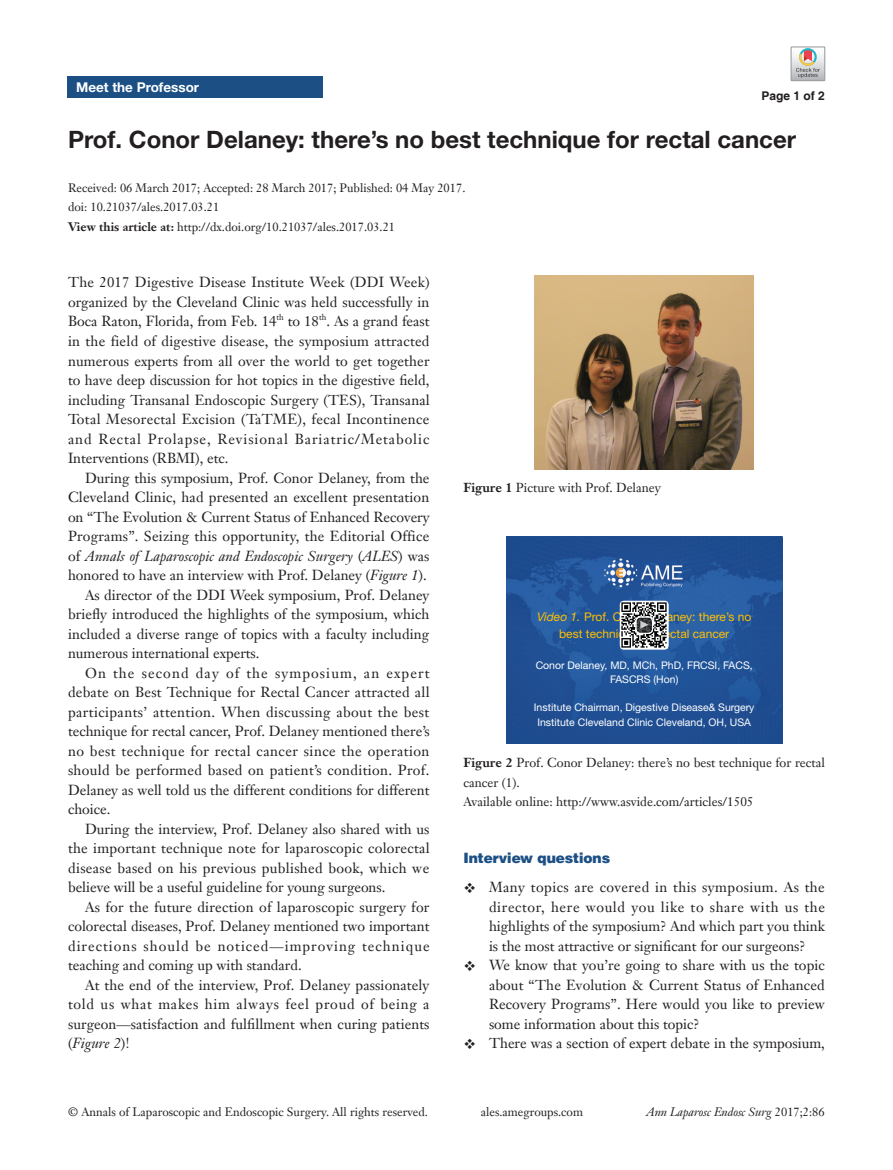
<style>
.page{position:relative;width:893px;height:1170px;background:#fff}
.page>*{position:absolute;margin:0;border:0;box-sizing:border-box;transform-origin:0 0}
.文题{font:700 24px "Helvetica Neue LT Pro";color:#231f20}
.t1{font:14.25px/19.5px "Janson Text LT";color:#231f20;text-align:justify}
.t2{font:900 14.25px "Helvetica";color:#1c5085}
.t3{font:700 13.5px "Helvetica Neue LT Pro";color:#fff}
.t4{font:12.75px/19.5px "Janson Text LT";color:#231f20}
.t5{font:12px "Janson Text LT";color:#231f20}
.t6{font:12px/16.5px "Helvetica Neue LT Pro";color:#ffc000;text-align:center}
.t7{font:italic 12px "Janson Text LT";color:#231f20}
.t8{font:700 12px "Helvetica";color:#231f20}
.t9{font:11.55px "Times New Roman";color:#fff}
.t10{font:10.5px/14.2px "Helvetica Neue LT Pro";color:#fff;text-align:center}
.t11{font:8.25px "Janson Text LT";color:#231f20}
.s1{font-weight:700}
.s2{font-style:italic}
.s3{font-style:normal}
</style>
<div class="page">
<div style="left:68px;top:77px;width:255px;height:21px;background:#1c5085"></div>
<img style="left:506px;top:536px;width:276px;height:207px">
<svg style="left:620px;top:600px;width:49px;height:49px"></svg>
<img style="left:621px;top:601px;width:47px;height:47px">
<svg style="left:636px;top:617px;width:16px;height:16px"></svg>
<div style="left:636px;top:616px;width:17px;height:17px;border:1px solid #fff;border-radius:4px"></div>
<img style="left:535px;top:275px;width:219px;height:194px">
<svg style="left:791px;top:47px;width:34px;height:34px"></svg>
<p class="t3" style="left:76px;top:79px;width:125px">Meet the Professor</p>
<p class="文题" style="left:68px;top:124px;width:730px">Prof. Conor Delaney: there’s no best technique for rectal cancer</p>
<p class="t5" style="left:68px;top:180px;width:399px">Received: 06 March 2017; Accepted: 28 March 2017; Published: 04 May 2017.</p>
<p class="t5" style="left:68px;top:200px;width:153px">doi: 10.21037/ales.2017.03.21</p>
<p class="t5" style="left:68px;top:219px;width:329px"><span class="s1">View this article at:</span> http://dx.doi.org/10.21037/ales.2017.03.21</p>
<p class="t8" style="left:762px;top:88px;width:65px">Page 1 of 2</p>
<p class="t1" style="left:68px;top:272px;width:363px">The 2017 Digestive Disease Institute Week (DDI Week) organized by the Cleveland Clinic was held successfully in Boca Raton, Florida, from Feb. 14</p>
<p class="t11" style="left:276px;top:311px;width:9px">th</p>
<p class="t1" style="left:288px;top:311px;width:33px">to 18</p>
<p class="t11" style="left:319px;top:311px;width:9px">th</p>
<p class="t1" style="left:68px;top:311px;width:363px;text-indent:258px">. As a grand feast in the field of digestive disease, the symposium attracted numerous experts from all over the world to get together to have deep discussion for hot topics in the digestive field, including Transanal Endoscopic Surgery (TES), Transanal Total Mesorectal Excision (TaTME), fecal Incontinence and Rectal Prolapse, Revisional Bariatric/Metabolic Interventions (RBMI), etc.</p>
<p class="t1" style="left:68px;top:467px;width:363px;text-indent:17px">During this symposium, Prof. Conor Delaney, from the Cleveland Clinic, had presented an excellent presentation on “The Evolution &amp; Current Status of Enhanced Recovery Programs”. Seizing this opportunity, the Editorial Office of <span class="s2">Annals of Laparoscopic and Endoscopic Surgery</span> (<span class="s2">ALES</span>) was honored to have an interview with Prof. Delaney (<span class="s2">Figure 1</span>).</p>
<p class="t1" style="left:68px;top:584px;width:363px;text-indent:17px">As director of the DDI Week symposium, Prof. Delaney briefly introduced the highlights of the symposium, which included a diverse range of topics with a faculty including numerous international experts.</p>
<p class="t1" style="left:68px;top:662px;width:363px;text-indent:17px">On the second day of the symposium, an expert debate on Best Technique for Rectal Cancer attracted all participants’ attention. When discussing about the best technique for rectal cancer, Prof. Delaney mentioned there’s no best technique for rectal cancer since the operation should be performed based on patient’s condition. Prof.<br>Delaney as well told us the different conditions for different choice.</p>
<p class="t1" style="left:68px;top:818px;width:363px;text-indent:17px">During the interview, Prof. Delaney also shared with us the important technique note for laparoscopic colorectal disease based on his previous published book, which we believe will be a useful guideline for young surgeons.</p>
<p class="t1" style="left:68px;top:896px;width:363px;text-indent:17px">As for the future direction of laparoscopic surgery for colorectal diseases, Prof. Delaney mentioned two important directions should be noticed—improving technique teaching and coming up with standard.</p>
<p class="t1" style="left:68px;top:974px;width:363px;text-indent:17px">At the end of the interview, Prof. Delaney passionately told us what makes him always feel proud of being a surgeon—satisfaction and fulfillment when curing patients (<span class="s2">Figure 2</span>)!</p>
<p class="t4" style="left:463px;top:478px;width:199px"><span class="s1">Figure 1</span> Picture with Prof. Delaney</p>
<p class="t6" style="left:537px;top:608px;width:216px"><span class="s2">Video 1.</span> Prof. Conor Delaney: there’s no best technique for rectal cancer</p>
<p class="t10" style="left:536px;top:657px;width:219px">Conor Delaney, MD, MCh, PhD, FRCSI, FACS,<br>FASCRS (Hon)</p>
<p class="t10" style="left:534px;top:700px;width:222px">Institute Chairman, Digestive Disease&amp; Surgery<br>Institute Cleveland Clinic Cleveland, OH, USA</p>
<p class="t9" style="left:652px;top:619px;width:13px;rotate:90deg">▲</p>
<p class="t4" style="left:463px;top:753px;width:363px"><span class="s1">Figure 2</span> Prof. Conor Delaney: there’s no best technique for rectal cancer (1).</p>
<p class="t4" style="left:463px;top:792px;width:292px">Available online: http://www.asvide.com/articles/1505</p>
<p class="t2" style="left:463px;top:848px;width:148px">Interview questions</p>
<p class="t1" style="left:489px;top:877px;width:338px;text-indent:-26px">❖ Many topics are covered in this symposium. As the director, here would you like to share with us the highlights of the symposium? And which part you think is the most attractive or significant for our surgeons?</p>
<p class="t1" style="left:489px;top:955px;width:337px;text-indent:-26px">❖ We know that you’re going to share with us the topic about “The Evolution &amp; Current Status of Enhanced Recovery Programs”. Here would you like to preview some information about this topic?</p>
<p class="t1" style="left:463px;top:1033px;width:363px">❖ There was a section of expert debate in the symposium,</p>
<p class="t5" style="left:68px;top:1104px;width:361px">© Annals of Laparoscopic and Endoscopic Surgery. All rights reserved.</p>
<p class="t5" style="left:481px;top:1104px;width:104px">ales.amegroups.com</p>
<p class="t7" style="left:646px;top:1104px;width:180px">Ann Laparosc Endosc Surg <span class="s3">2017;2:86</span></p>
</div>
